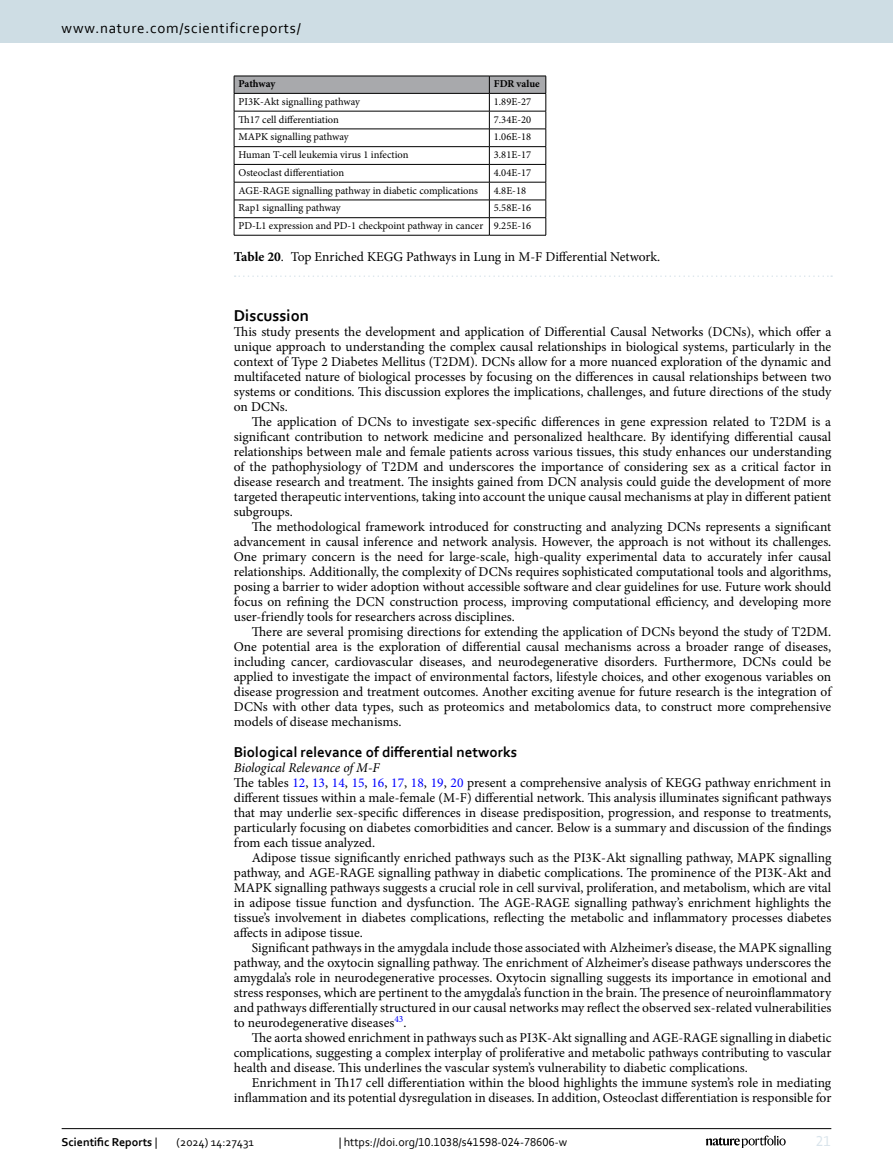
<style>
.page{position:relative;width:893px;height:1174px;background:#fff}
.page>*{position:absolute;margin:0;border:0;box-sizing:border-box;transform-origin:0 0}
.Head_1{font:700 16.5px "Corbel";color:#000}
.Head_2{font:700 15px "Corbel";color:#000}
.t1{font:15px "Corbel";letter-spacing:.05em;color:#000}
.t2{font:15px "Corbel";color:#d9e4eb}
.Body_Text_Indent{font:13.5px/15px "Minion Pro";color:#000;text-align:justify}
.Body_Text{font:13.5px/15px "Minion Pro";letter-spacing:-.005em;color:#000;text-align:justify}
.Table_Caption{font:13.5px "Minion Pro";color:#000}
.Head_3_after_2{font:italic 13.5px "Minion Pro";letter-spacing:-.005em;color:#000}
.t3{font:12px "Corbel";color:#000}
.t4{font:700 12px "Corbel";color:#000}
.Table_Body{font:10.5px "Minion Pro";color:#000}
.Table_Head{font:700 10.5px "Minion Pro";color:#000}
.s1{font-weight:700}
.s2{color:#00f}
.s3{font-weight:400}
</style>
<div class="page">
<svg style="left:234px;top:76px;width:313px;height:159px"></svg>
<hr style="left:489px;top:235px;width:57px;height:1px;background:#000">
<hr style="left:234px;top:235px;width:255px;height:1px;background:#000">
<svg style="left:235px;top:275px;width:597px;height:2px"></svg>
<hr style="left:62px;top:1128px;width:769px;height:1px;background:#000">
<svg style="left:706px;top:1135px;width:80px;height:12px"></svg>
<div style="left:0;top:0;width:893px;height:43px;background:#cedde4"></div>
<p class="t1" style="left:62px;top:18px;width:241px">www.nature.com/scientificreports/</p>
<p class="Table_Head" style="left:239px;top:77px;width:38px">Pathway</p>
<p class="Table_Head" style="left:494px;top:77px;width:47px">FDR value</p>
<p class="Table_Body" style="left:239px;top:95px;width:123px">PI3K-Akt signalling pathway</p>
<p class="Table_Body" style="left:494px;top:95px;width:39px">1.89E-27</p>
<p class="Table_Body" style="left:239px;top:112px;width:102px">Th17 cell differentiation</p>
<p class="Table_Body" style="left:494px;top:112px;width:39px">7.34E-20</p>
<p class="Table_Body" style="left:239px;top:130px;width:112px">MAPK signalling pathway</p>
<p class="Table_Body" style="left:494px;top:130px;width:39px">1.06E-18</p>
<p class="Table_Body" style="left:239px;top:148px;width:171px">Human T-cell leukemia virus 1 infection</p>
<p class="Table_Body" style="left:494px;top:148px;width:39px">3.81E-17</p>
<p class="Table_Body" style="left:239px;top:166px;width:107px">Osteoclast differentiation</p>
<p class="Table_Body" style="left:494px;top:166px;width:39px">4.04E-17</p>
<p class="Table_Body" style="left:239px;top:183px;width:241px">AGE-RAGE signalling pathway in diabetic complications</p>
<p class="Table_Body" style="left:494px;top:183px;width:34px">4.8E-18</p>
<p class="Table_Body" style="left:239px;top:201px;width:104px">Rap1 signalling pathway</p>
<p class="Table_Body" style="left:494px;top:201px;width:39px">5.58E-16</p>
<p class="Table_Body" style="left:239px;top:219px;width:246px">PD-L1 expression and PD-1 checkpoint pathway in cancer</p>
<p class="Table_Body" style="left:494px;top:219px;width:39px">9.25E-16</p>
<p class="Table_Caption" style="left:234px;top:248px;width:428px"><span class="s1">Table 20</span>. Top Enriched KEGG Pathways in Lung in M-F Differential Network.</p>
<p class="Head_1" style="left:234px;top:306px;width:77px">Discussion</p>
<p class="Body_Text" style="left:234px;top:324px;width:599px">This study presents the development and application of Differential Causal Networks (DCNs), which offer a unique approach to understanding the complex causal relationships in biological systems, particularly in the context of Type 2 Diabetes Mellitus (T2DM). DCNs allow for a more nuanced exploration of the dynamic and multifaceted nature of biological processes by focusing on the differences in causal relationships between two systems or conditions. This discussion explores the implications, challenges, and future directions of the study on DCNs.</p>
<p class="Body_Text_Indent" style="left:234px;top:414px;width:599px;text-indent:18px">The application of DCNs to investigate sex-specific differences in gene expression related to T2DM is a significant contribution to network medicine and personalized healthcare. By identifying differential causal relationships between male and female patients across various tissues, this study enhances our understanding of the pathophysiology of T2DM and underscores the importance of considering sex as a critical factor in disease research and treatment. The insights gained from DCN analysis could guide the development of more targeted therapeutic interventions, taking into account the unique causal mechanisms at play in different patient subgroups.</p>
<p class="Body_Text_Indent" style="left:234px;top:519px;width:599px;text-indent:18px">The methodological framework introduced for constructing and analyzing DCNs represents a significant advancement in causal inference and network analysis. However, the approach is not without its challenges.<br>One primary concern is the need for large-scale, high-quality experimental data to accurately infer causal relationships. Additionally, the complexity of DCNs requires sophisticated computational tools and algorithms, posing a barrier to wider adoption without accessible software and clear guidelines for use. Future work should focus on refining the DCN construction process, improving computational efficiency, and developing more user-friendly tools for researchers across disciplines.</p>
<p class="Body_Text_Indent" style="left:234px;top:624px;width:599px;text-indent:18px">There are several promising directions for extending the application of DCNs beyond the study of T2DM.<br>One potential area is the exploration of differential causal mechanisms across a broader range of diseases, including cancer, cardiovascular diseases, and neurodegenerative disorders. Furthermore, DCNs could be applied to investigate the impact of environmental factors, lifestyle choices, and other exogenous variables on disease progression and treatment outcomes. Another exciting avenue for future research is the integration of DCNs with other data types, such as proteomics and metabolomics data, to construct more comprehensive models of disease mechanisms.</p>
<p class="Head_2" style="left:234px;top:742px;width:285px">Biological relevance of differential networks</p>
<p class="Head_3_after_2" style="left:234px;top:758px;width:147px">Biological Relevance of M-F</p>
<p class="Body_Text" style="left:234px;top:774px;width:599px">The tables <span class="s2">12</span>, <span class="s2">13</span>, <span class="s2">14</span>, <span class="s2">15</span>, <span class="s2">16</span>, <span class="s2">17</span>, <span class="s2">18</span>, <span class="s2">19</span>, <span class="s2">20</span> present a comprehensive analysis of KEGG pathway enrichment in different tissues within a male-female (M-F) differential network. This analysis illuminates significant pathways that may underlie sex-specific differences in disease predisposition, progression, and response to treatments, particularly focusing on diabetes comorbidities and cancer. Below is a summary and discussion of the findings from each tissue analyzed.</p>
<p class="Body_Text_Indent" style="left:234px;top:849px;width:599px;text-indent:18px">Adipose tissue significantly enriched pathways such as the PI3K-Akt signalling pathway, MAPK signalling pathway, and AGE-RAGE signalling pathway in diabetic complications. The prominence of the PI3K-Akt and MAPK signalling pathways suggests a crucial role in cell survival, proliferation, and metabolism, which are vital in adipose tissue function and dysfunction. The AGE-RAGE signalling pathway’s enrichment highlights the tissue’s involvement in diabetes complications, reflecting the metabolic and inflammatory processes diabetes affects in adipose tissue.</p>
<p class="Body_Text_Indent" style="left:234px;top:939px;width:599px;text-indent:18px">Significant pathways in the amygdala include those associated with Alzheimer’s disease, the MAPK signalling pathway, and the oxytocin signalling pathway. The enrichment of Alzheimer’s disease pathways underscores the amygdala’s role in neurodegenerative processes. Oxytocin signalling suggests its importance in emotional and stress responses, which are pertinent to the amygdala’s function in the brain. The presence of neuroinflammatory and pathways differentially structured in our causal networks may reflect the observed sex-related vulnerabilities to neurodegenerative diseases<sup>43</sup>.</p>
<p class="Body_Text_Indent" style="left:234px;top:1029px;width:599px;text-indent:18px">The aorta showed enrichment in pathways such as PI3K-Akt signalling and AGE-RAGE signalling in diabetic complications, suggesting a complex interplay of proliferative and metabolic pathways contributing to vascular health and disease. This underlines the vascular system’s vulnerability to diabetic complications.</p>
<p class="Body_Text_Indent" style="left:234px;top:1074px;width:599px;text-align:right">Enrichment in Th17 cell differentiation within the blood highlights the immune system’s role in mediating inflammation and its potential dysregulation in diseases. In addition, Osteoclast differentiation is responsible for</p>
<p class="t4" style="left:62px;top:1134px;width:97px">Scientific Reports <span class="s3">|</span></p>
<p class="t3" style="left:177px;top:1134px;width:79px">(2024) 14:27431</p>
<p class="t3" style="left:339px;top:1134px;width:230px">| https://doi.org/10.1038/s41598-024-78606-w</p>
<p class="t2" style="left:816px;top:1132px;width:17px">21</p>
</div>
